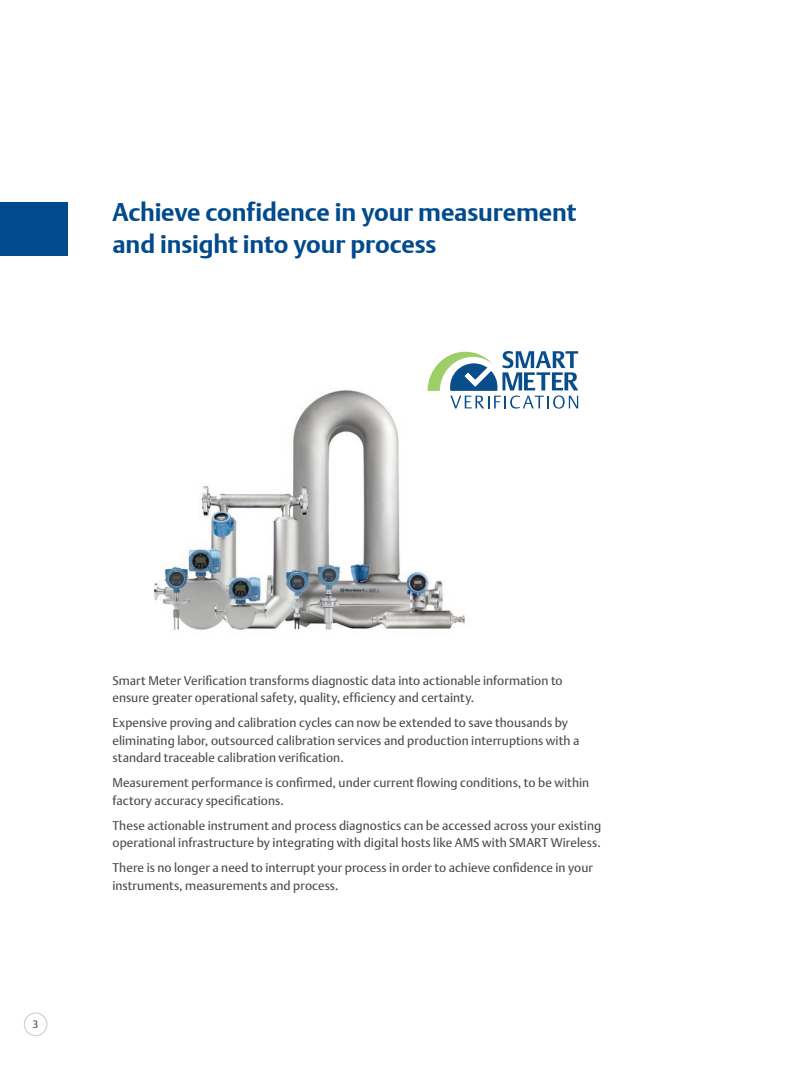
<style>
.page{position:relative;width:810px;height:1080px;background:#fff}
.page>*{position:absolute;margin:0;border:0;box-sizing:border-box;transform-origin:0 0}
.t1{font:25px/31.2px "DTL Argo T Bold";letter-spacing:-.005em;color:#004a8d}
.t2{font:12.5px/17.5px "DTL Argo T";letter-spacing:.005em;color:#4b4c4d}
.t3{font:10.62px "DTL Argo T";color:#4b4c4d}
</style>
<div class="page">
<img style="left:154px;top:385px;width:311px;height:245px">
<svg style="left:428px;top:351px;width:150px;height:58px"></svg>
<div style="left:0;top:202px;width:68px;height:54px;background:#004a8d"></div>
<div style="left:24px;top:1012px;width:24px;height:24px;border:1px solid #d1d2d4;border-radius:50%"></div>
<h1 class="t1" style="left:112px;top:197px;width:466px">Achieve confidence in your measurement and insight into your process</h1>
<p class="t3" style="left:33px;top:1018px;width:7px">3</p>
<p class="t2" style="left:112px;top:671px;width:452px">Smart Meter Verification transforms diagnostic data into actionable information to ensure greater operational safety, quality, efficiency and certainty.</p>
<p class="t2" style="left:112px;top:714px;width:468px">Expensive proving and calibration cycles can now be extended to save thousands by eliminating labor, outsourced calibration services and production interruptions with a standard traceable calibration verification.</p>
<p class="t2" style="left:112px;top:774px;width:478px">Measurement performance is confirmed, under current flowing conditions, to be within factory accuracy specifications.</p>
<p class="t2" style="left:112px;top:816px;width:490px">These actionable instrument and process diagnostics can be accessed across your existing operational infrastructure by integrating with digital hosts like AMS with SMART Wireless.</p>
<p class="t2" style="left:112px;top:859px;width:482px">There is no longer a need to interrupt your process in order to achieve confidence in your instruments, measurements and process.</p>
</div>
